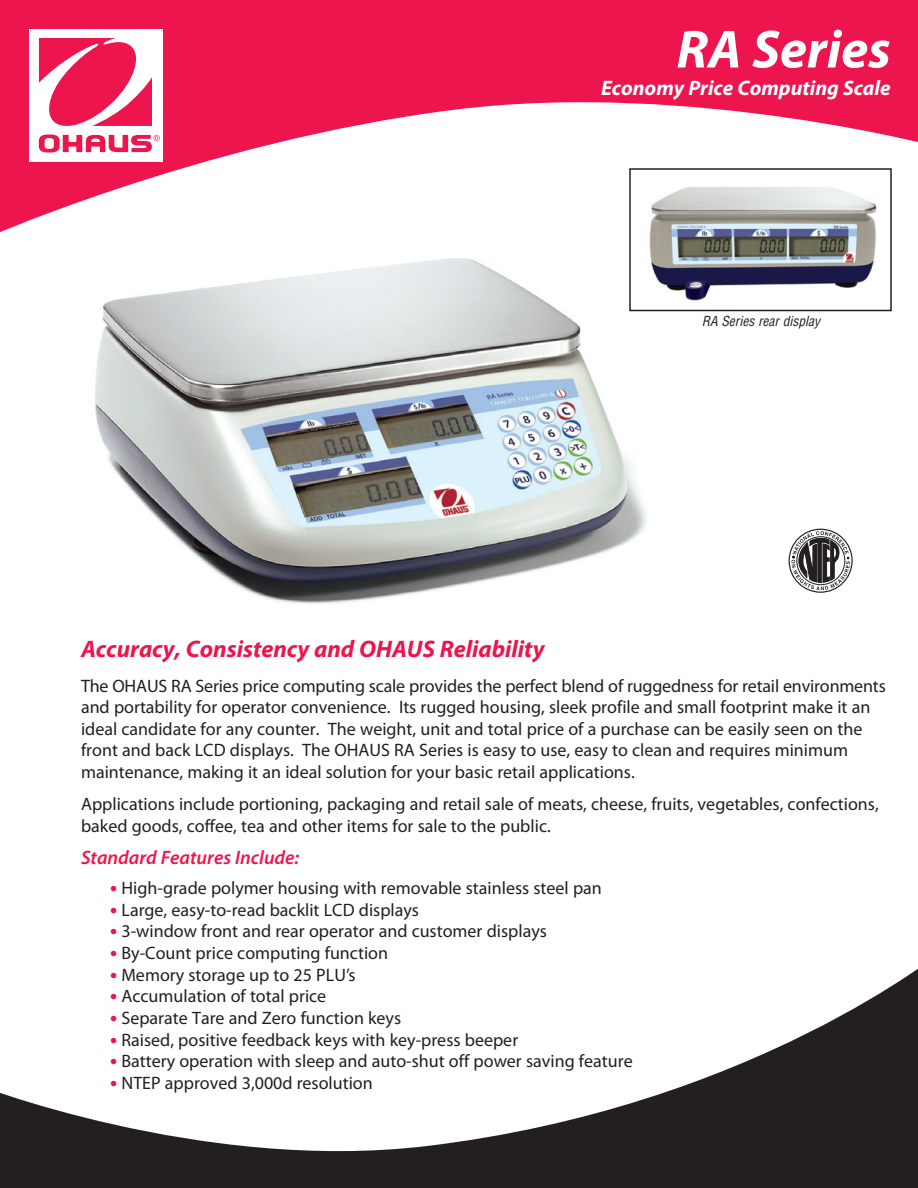
<style>
.page{position:relative;width:918px;height:1188px;background:#fff}
.page>*{position:absolute;margin:0;border:0;box-sizing:border-box;transform-origin:0 0}
.Cover_Product_Name{font:italic 700 54px "Myriad Pro";color:#fff}
.Cover_Headline_Text{font:italic 700 24px "Myriad Pro";color:#ed154e}
.Cover_Product_Sub_Ti{font:italic 700 21px "Myriad Pro";color:#fff}
.Cover_Copy_Text{font:italic 600 19.5px "Myriad Pro";color:#ed154e}
.Cover_Copy_Text-2{font:18px/21.6px "Myriad Pro";color:#231f20}
.Feature_Copy{font:italic condensed 13.5px "Helvetica";color:#231f20}
.s1{font-weight:700;font-size:21px;color:#ed154e}
</style>
<div class="page">
<svg style="left:0;top:969px;width:918px;height:219px"></svg>
<svg style="left:0;top:0;width:918px;height:232px;fill:#ed154e"></svg>
<div style="left:30px;top:29px;width:133px;height:132px;background:#fff"></div>
<svg style="left:39px;top:38px;width:121px;height:115px"></svg>
<img style="left:95px;top:258px;width:571px;height:346px">
<div style="left:789px;top:529px;width:64px;height:64px;border:1px solid #231f20;border-radius:50%"></div>
<svg style="left:791px;top:531px;width:59px;height:59px"></svg>
<img style="left:641px;top:173px;width:246px;height:133px">
<div style="left:629px;top:168px;width:263px;height:143px;border:2px solid #231f20"></div>
<p class="Cover_Product_Name" style="left:677px;top:14px;width:216px">RA Series</p>
<p class="Cover_Product_Sub_Ti" style="left:601px;top:74px;width:291px">Economy Price Computing Scale</p>
<p class="Feature_Copy" style="left:702px;top:312px;width:120px">RA Series rear display</p>
<p class="Cover_Headline_Text" style="left:81px;top:633px;width:465px">Accuracy, Consistency and OHAUS Reliability</p>
<p class="Cover_Copy_Text-2" style="left:81px;top:674px;width:806px">The OHAUS RA Series price computing scale provides the perfect blend of ruggedness for retail environments and portability for operator convenience. Its rugged housing, sleek profile and small footprint make it an ideal candidate for any counter. The weight, unit and total price of a purchase can be easily seen on the front and back LCD displays. The OHAUS RA Series is easy to use, easy to clean and requires minimum maintenance, making it an ideal solution for your basic retail applications.</p>
<p class="Cover_Copy_Text-2" style="left:81px;top:793px;width:799px">Applications include portioning, packaging and retail sale of meats, cheese, fruits, vegetables, confections, baked goods, coffee, tea and other items for sale to the public.</p>
<p class="Cover_Copy_Text" style="left:81px;top:845px;width:220px">Standard Features Include:</p>
<p class="Cover_Copy_Text-2" style="left:110px;top:877px;width:493px"><span class="s1">•</span> High-grade polymer housing with removable stainless steel pan</p>
<p class="Cover_Copy_Text-2" style="left:110px;top:899px;width:310px"><span class="s1">•</span> Large, easy-to-read backlit LCD displays</p>
<p class="Cover_Copy_Text-2" style="left:110px;top:920px;width:438px"><span class="s1">•</span> 3-window front and rear operator and customer displays</p>
<p class="Cover_Copy_Text-2" style="left:110px;top:942px;width:279px"><span class="s1">•</span> By-Count price computing function</p>
<p class="Cover_Copy_Text-2" style="left:110px;top:964px;width:247px"><span class="s1">•</span> Memory storage up to 25 PLU’s</p>
<p class="Cover_Copy_Text-2" style="left:110px;top:985px;width:218px"><span class="s1">•</span> Accumulation of total price</p>
<p class="Cover_Copy_Text-2" style="left:110px;top:1007px;width:293px"><span class="s1">•</span> Separate Tare and Zero function keys</p>
<p class="Cover_Copy_Text-2" style="left:110px;top:1029px;width:409px"><span class="s1">•</span> Raised, positive feedback keys with key-press beeper</p>
<p class="Cover_Copy_Text-2" style="left:110px;top:1050px;width:524px"><span class="s1">•</span> Battery operation with sleep and auto-shut off power saving feature</p>
<p class="Cover_Copy_Text-2" style="left:110px;top:1072px;width:264px"><span class="s1">•</span> NTEP approved 3,000d resolution</p>
</div>
